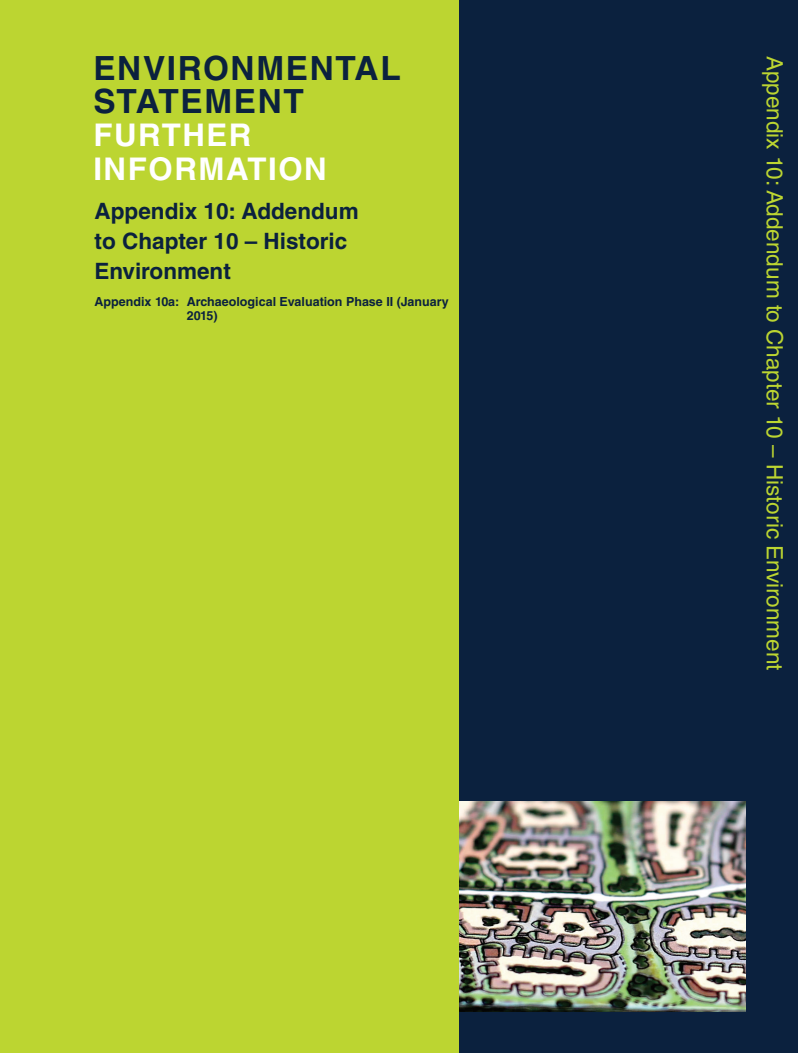
<style>
.page{position:relative;width:798px;height:1053px;background:#fff}
.page>*{position:absolute;margin:0;border:0;box-sizing:border-box;transform-origin:0 0}
.t1{font:700 33.38px/33.4px "Helvetica LT Std";letter-spacing:.05em;color:#0b213e}
.t2{font:700 31.25px/33.4px "Helvetica LT Std";letter-spacing:.05em;color:#fff}
.t3{font:700 22.5px/30px "Helvetica";color:#0b213e}
.t4{font:22.5px "Helvetica LT Std";color:#bcd531}
.t5{font:700 12.5px/13.8px "Helvetica LT Std";color:#0b213e}
</style>
<div class="page">
<div style="left:0;top:0;width:459px;height:1052px;background:#bcd531"></div>
<div style="left:459px;top:0;width:338px;height:1052px;background:#0b213e"></div>
<img style="left:459px;top:801px;width:286px;height:210px">
<h1 class="t1" style="left:93px;top:51px;width:309px">ENVIRONMENTAL<br>STATEMENT</h1>
<h2 class="t2" style="left:93px;top:118px;width:235px">FURTHER<br>INFORMATION</h2>
<h3 class="t3" style="left:95px;top:195px;width:265px">Appendix 10: Addendum to Chapter 10 – Historic<br>Environment</h3>
<p class="t5" style="left:187px;top:294px;width:263px;text-indent:-92px">Appendix 10a: Archaeological Evaluation Phase II (January<br>2015)</p>
<h3 class="t4" style="left:787px;top:56px;width:616px;rotate:90deg">Appendix 10: Addendum to Chapter 10 – Historic Environment</h3>
</div>
